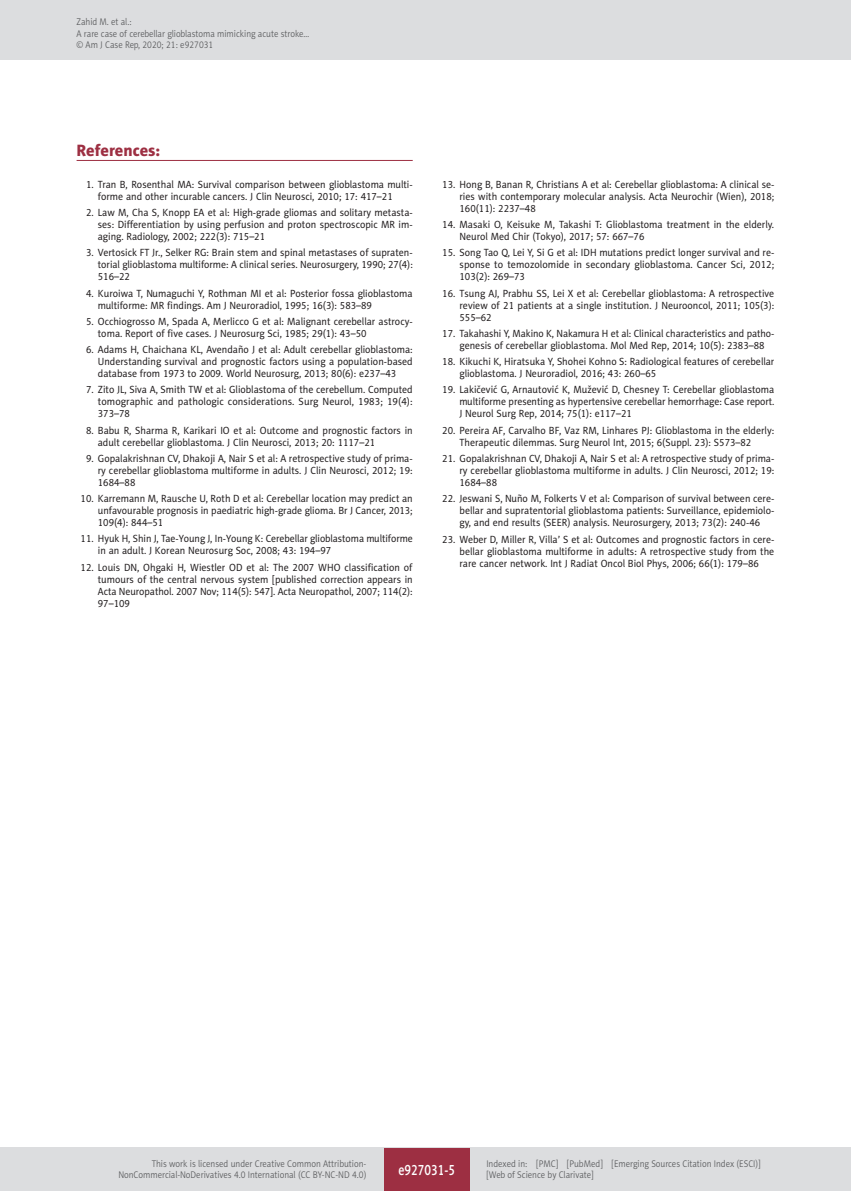
<style>
.page{position:relative;width:851px;height:1191px;background:#fff}
.page>*{position:absolute;margin:0;border:0;box-sizing:border-box;transform-origin:0 0}
.AJCR_Referencje_Tytu{font:16.5px "Naomi Sans EFN Heavy";color:#9d2f42}
.t1{font:15px "Naomi Sans EFN Medium";color:#fff;scale:.8 1}
.AJCR_Referencje_punk{font:10.5px/12px "Naomi Sans EFN";color:#231f20;text-align:justify;scale:.95 1}
.AJCR_Referencje_punk-2{font:10.5px/12px "Naomi Sans EFN";color:#231f20;scale:.94 1}
.t2{font:9.75px/11.2px "Naomi Sans EFN Light";color:#57585a;scale:.9 1}
</style>
<div class="page">
<hr style="left:77px;top:160px;width:335px;height:1px;background:#9d2f42">
<div style="left:0;top:0;width:850px;height:60px;background:#dcdddf"></div>
<div style="left:0;top:1148px;width:850px;height:43px;background:#dcdddf"></div>
<div style="left:384px;top:1147px;width:85px;height:43px;background:#9d2f42"></div>
<p class="t2" style="left:77px;top:16px;width:260px">Zahid M. et al.:<br>A rare case of cerebellar glioblastoma mimicking acute stroke… © Am J Case Rep, 2020; 21: e927031</p>
<p class="AJCR_Referencje_Tytu" style="left:77px;top:140px;width:85px">References:</p>
<p class="AJCR_Referencje_punk" style="left:98px;top:178px;width:333px;text-indent:-12px">1. Tran B, Rosenthal MA: Survival comparison between glioblastoma multi&shy;forme and other incurable cancers. J Clin Neurosci, 2010; 17: 417–21</p>
<p class="AJCR_Referencje_punk" style="left:98px;top:207px;width:333px;text-indent:-12px">2. Law M, Cha S, Knopp EA et al: High-grade gliomas and solitary metasta&shy;ses: Differentiation by using perfusion and proton spectroscopic MR im&shy;aging. Radiology, 2002; 222(3): 715–21</p>
<p class="AJCR_Referencje_punk" style="left:98px;top:247px;width:333px;text-indent:-12px">3. Vertosick FT Jr., Selker RG: Brain stem and spinal metastases of supraten&shy;torial glioblastoma multiforme: A clinical series. Neurosurgery, 1990; 27(4):<br>516–22</p>
<p class="AJCR_Referencje_punk" style="left:98px;top:287px;width:333px;text-indent:-12px">4. Kuroiwa T, Numaguchi Y, Rothman MI et al: Posterior fossa glioblastoma multiforme: MR findings. Am J Neuroradiol, 1995; 16(3): 583–89</p>
<p class="AJCR_Referencje_punk" style="left:98px;top:315px;width:333px;text-indent:-12px">5. Occhiogrosso M, Spada A, Merlicco G et al: Malignant cerebellar astrocy&shy;toma. Report of five cases. J Neurosurg Sci, 1985; 29(1): 43–50</p>
<p class="AJCR_Referencje_punk" style="left:98px;top:344px;width:333px;text-indent:-12px">6. Adams H, Chaichana KL, Avendaño J et al: Adult cerebellar glioblastoma:<br>Understanding survival and prognostic factors using a population-based database from 1973 to 2009. World Neurosurg, 2013; 80(6): e237–43</p>
<p class="AJCR_Referencje_punk" style="left:98px;top:384px;width:333px;text-indent:-12px">7. Zito JL, Siva A, Smith TW et al: Glioblastoma of the cerebellum. Computed tomographic and pathologic considerations. Surg Neurol, 1983; 19(4):<br>373–78</p>
<p class="AJCR_Referencje_punk" style="left:98px;top:424px;width:333px;text-indent:-12px">8. Babu R, Sharma R, Karikari IO et al: Outcome and prognostic factors in adult cerebellar glioblastoma. J Clin Neurosci, 2013; 20: 1117–21</p>
<p class="AJCR_Referencje_punk" style="left:98px;top:452px;width:333px;text-indent:-12px">9. Gopalakrishnan CV, Dhakoji A, Nair S et al: A retrospective study of prima&shy;ry cerebellar glioblastoma multiforme in adults. J Clin Neurosci, 2012; 19:<br>1684–88</p>
<p class="AJCR_Referencje_punk" style="left:98px;top:493px;width:333px;text-indent:-17px">10. Karremann M, Rausche U, Roth D et al: Cerebellar location may predict an unfavourable prognosis in paediatric high-grade glioma. Br J Cancer, 2013; 109(4): 844–51</p>
<p class="AJCR_Referencje_punk-2" style="left:98px;top:533px;width:336px;text-indent:-17px">11. Hyuk H, Shin J, Tae-Young J, In-Young K: Cerebellar glioblastoma multiforme in an adult. J Korean Neurosurg Soc, 2008; 43: 194–97</p>
<p class="AJCR_Referencje_punk" style="left:98px;top:561px;width:333px;text-indent:-17px">12. Louis DN, Ohgaki H, Wiestler OD et al: The 2007 WHO classification of tumours of the central nervous system [published correction appears in Acta Neuropathol. 2007 Nov; 114(5): 547]. Acta Neuropathol, 2007; 114(2):<br>97–109</p>
<p class="AJCR_Referencje_punk" style="left:459px;top:178px;width:333px;text-indent:-17px">13. Hong B, Banan R, Christians A et al: Cerebellar glioblastoma: A clinical se&shy;ries with contemporary molecular analysis. Acta Neurochir (Wien), 2018; 160(11): 2237–48</p>
<p class="AJCR_Referencje_punk" style="left:459px;top:219px;width:332px;text-indent:-17px">14. Masaki O, Keisuke M, Takashi T: Glioblastoma treatment in the elderly.<br>Neurol Med Chir (Tokyo), 2017; 57: 667–76</p>
<p class="AJCR_Referencje_punk" style="left:459px;top:247px;width:333px;text-indent:-17px">15. Song Tao Q, Lei Y, Si G et al: IDH mutations predict longer survival and re&shy;sponse to temozolomide in secondary glioblastoma. Cancer Sci, 2012; 103(2): 269–73</p>
<p class="AJCR_Referencje_punk" style="left:459px;top:287px;width:333px;text-indent:-17px">16. Tsung AJ, Prabhu SS, Lei X et al: Cerebellar glioblastoma: A retrospective review of 21 patients at a single institution. J Neurooncol, 2011; 105(3):<br>555–62</p>
<p class="AJCR_Referencje_punk-2" style="left:459px;top:327px;width:336px;text-indent:-17px">17. Takahashi Y, Makino K, Nakamura H et al: Clinical characteristics and patho&shy;genesis of cerebellar glioblastoma. Mol Med Rep, 2014; 10(5): 2383–88</p>
<p class="AJCR_Referencje_punk" style="left:459px;top:356px;width:333px;text-indent:-17px">18. Kikuchi K, Hiratsuka Y, Shohei Kohno S: Radiological features of cerebellar glioblastoma. J Neuroradiol, 2016; 43: 260–65</p>
<p class="AJCR_Referencje_punk" style="left:459px;top:384px;width:333px;text-indent:-17px">19. Lakičević G, Arnautović K, Mužević D, Chesney T: Cerebellar glioblastoma multiforme presenting as hypertensive cerebellar hemorrhage: Case report.<br>J Neurol Surg Rep, 2014; 75(1): e117–21</p>
<p class="AJCR_Referencje_punk" style="left:442px;top:424px;width:351px;text-align:center">20. Pereira AF, Carvalho BF, Vaz RM, Linhares PJ: Glioblastoma in the elderly:<br>Therapeutic dilemmas. Surg Neurol Int, 2015; 6(Suppl. 23): S573–82</p>
<p class="AJCR_Referencje_punk" style="left:459px;top:452px;width:333px;text-indent:-17px">21. Gopalakrishnan CV, Dhakoji A, Nair S et al: A retrospective study of prima&shy;ry cerebellar glioblastoma multiforme in adults. J Clin Neurosci, 2012; 19:<br>1684–88</p>
<p class="AJCR_Referencje_punk" style="left:459px;top:493px;width:333px;text-indent:-17px">22. Jeswani S, Nuño M, Folkerts V et al: Comparison of survival between cere&shy;bellar and supratentorial glioblastoma patients: Surveillance, epidemiolo&shy;gy, and end results (SEER) analysis. Neurosurgery, 2013; 73(2): 240-46</p>
<p class="AJCR_Referencje_punk" style="left:459px;top:533px;width:333px;text-indent:-17px">23. Weber D, Miller R, Villa’ S et al: Outcomes and prognostic factors in cere&shy;bellar glioblastoma multiforme in adults: A retrospective study from the rare cancer network. Int J Radiat Oncol Biol Phys, 2006; 66(1): 179–86</p>
<p class="t2" style="left:118px;top:1158px;width:277px;text-align:right">This work is licensed under Creative Common Attribution-<br>NonCommercial-NoDerivatives 4.0 International (CC BY-NC-ND 4.0)</p>
<h2 class="t1" style="left:398px;top:1160px;width:72px">e927031-5</h2>
<p class="t2" style="left:486px;top:1158px;width:306px">Indexed in: [PMC] [PubMed] [Emerging Sources Citation Index (ESCI)] [Web of Science by Clarivate]</p>
</div>
